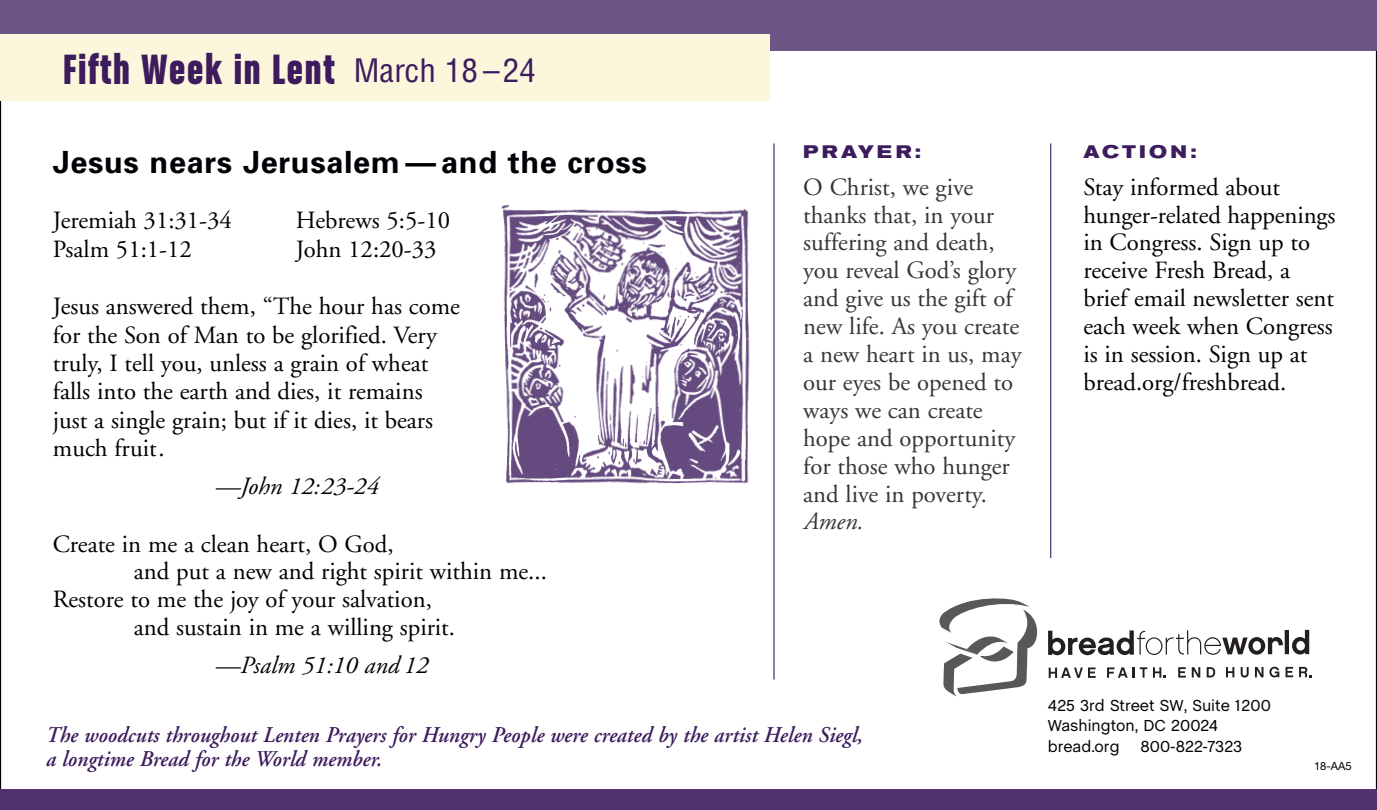
<style>
.page{position:relative;width:1377px;height:810px;background:#fff}
.page>*{position:absolute;margin:0;border:0;box-sizing:border-box;transform-origin:0 0}
.t1{font:45px "Chalet Comprime Hong Kong Sixty";letter-spacing:.04em;color:#3d1c5d}
.t2{font:700 30.6px "Univers";letter-spacing:.02em;color:#000006}
.t3{font:24.75px/27.9px "Adobe Garamond";color:#000006}
.t4{font:24.75px/27.9px "Adobe Garamond";color:#353636}
.t5{font:italic 24.75px "Adobe Garamond";color:#000006}
.t6{font:italic 24.75px "Adobe Garamond";color:#353636}
.t7{font:italic 600 22.5px/24.3px "Adobe Garamond";letter-spacing:.005em;color:#3d1c5d;scale:.94 1}
.t8{font:700 expanded 18px "Akzidenz Grotesk BE";letter-spacing:.175em;color:#3d1c5d}
.t9{font:16.2px/20.7px "Chalet";color:#000006}
.t10{font:11.25px "Helvetica Neue";color:#000006}
.s1{font-family:"Helvetica";font-stretch:condensed;font-size:31.5px}
</style>
<div class="page">
<hr style="left:773px;top:143px;width:2px;height:537px;background:#3d1c5d">
<hr style="left:1050px;top:143px;width:1px;height:415px;background:#3d1c5d">
<div style="left:0;top:790px;width:1377px;height:20px;background:#50336d"></div>
<div style="left:0;top:0;width:1377px;height:51px;background:#6d5585"></div>
<div style="left:0;top:34px;width:770px;height:67px;background:#fbf6dc"></div>
<img style="left:501px;top:205px;width:249px;height:279px">
<svg style="left:939px;top:598px;width:373px;height:99px"></svg>
<h1 class="t1" style="left:63px;top:42px;width:474px">Fifth Week in Lent <span class="s1">March 18–24</span></h1>
<p class="t2" style="left:53px;top:151px;width:595px">Jesus nears Jerusalem — and the cross</p>
<p class="t3" style="left:53px;top:209px;width:181px">Jeremiah 31:31-34</p>
<p class="t3" style="left:296px;top:209px;width:156px">Hebrews 5:5-10</p>
<p class="t3" style="left:53px;top:237px;width:141px">Psalm 51:1-12</p>
<p class="t3" style="left:296px;top:237px;width:142px">John 12:20-33</p>
<p class="t3" style="left:53px;top:295px;width:409px">Jesus answered them, “The hour has come for the Son of Man to be glorified. Very truly, I tell you, unless a grain of wheat falls into the earth and dies, it remains just a single grain; but if it dies, it bears much fruit.</p>
<p class="t5" style="left:215px;top:477px;width:165px">—John 12:23-24</p>
<p class="t3" style="left:53px;top:532px;width:342px">Create in me a clean heart, O God,</p>
<p class="t3" style="left:134px;top:560px;width:415px">and put a new and right spirit within me...</p>
<p class="t3" style="left:53px;top:588px;width:381px">Restore to me the joy of your salvation,</p>
<p class="t3" style="left:134px;top:616px;width:323px">and sustain in me a willing spirit.</p>
<p class="t5" style="left:215px;top:656px;width:214px">—Psalm 51:10 and 12</p>
<p class="t8" style="left:803px;top:145px;width:119px">PRAYER:</p>
<p class="t4" style="left:803px;top:175px;width:220px">O Christ, we give thanks that, in your suffering and death, you reveal God’s glory and give us the gift of new life. As you create a new heart in us, may our eyes be opened to ways we can create hope and opportunity for those who hunger and live in poverty.</p>
<p class="t6" style="left:803px;top:512px;width:61px">Amen.</p>
<p class="t7" style="left:46px;top:725px;width:870px">The woodcuts throughout Lenten Prayers for Hungry People were created by the artist Helen Siegl, a longtime Bread for the World member.</p>
<p class="t8" style="left:1083px;top:145px;width:115px">ACTION:</p>
<p class="t3" style="left:1083px;top:175px;width:254px">Stay informed about hunger-related happenings in Congress. Sign up to receive Fresh Bread, a brief email newsletter sent each week when Congress is in session. Sign up at bread.org/freshbread.</p>
<p class="t9" style="left:1048px;top:696px;width:225px">425 3rd Street SW, Suite 1200<br>Washington, DC 20024 bread.org</p>
<p class="t9" style="left:1141px;top:738px;width:103px">800-822-7323</p>
<p class="t10" style="left:1314px;top:762px;width:39px">18-AA5</p>
</div>
